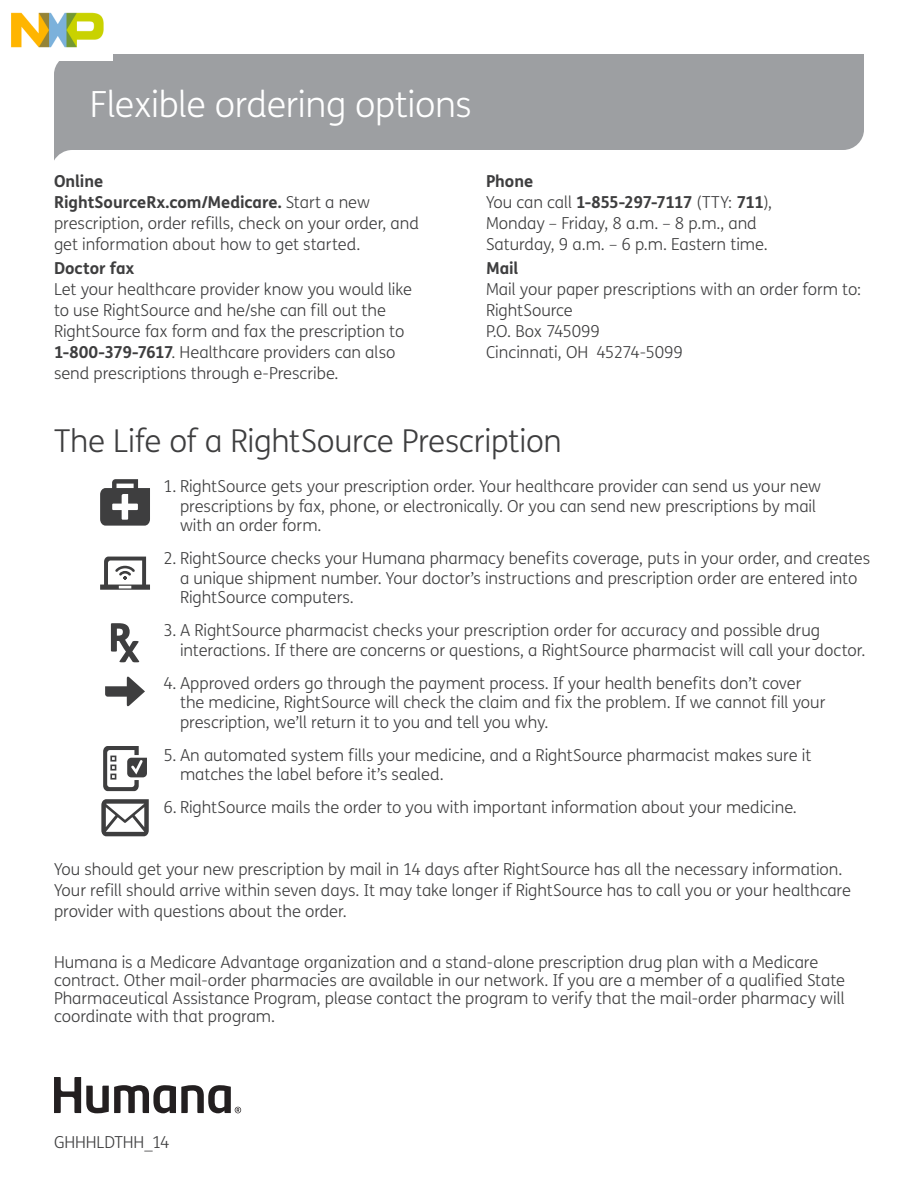
<style>
.page{position:relative;width:918px;height:1188px;background:#fff}
.page>*{position:absolute;margin:0;border:0;box-sizing:border-box;transform-origin:0 0}
.t1{font:300 36px "FS Humana";letter-spacing:-.015em;color:#fff}
.t2{font:300 31.5px "FS Humana";letter-spacing:-.01em;color:#3e3e3f}
.t3{font:300 16.5px/21px "FS Humana";letter-spacing:-.005em;color:#3e3e3f}
.t4{font:700 16.5px "FS Humana";color:#3e3e3f}
.s1{font-weight:700}
</style>
<div class="page">
<svg style="left:54px;top:1077px;width:187px;height:36px"></svg>
<svg style="left:100px;top:479px;width:50px;height:47px"></svg>
<svg style="left:100px;top:557px;width:50px;height:33px"></svg>
<svg style="left:111px;top:623px;width:28px;height:39px"></svg>
<svg style="left:103px;top:746px;width:44px;height:45px"></svg>
<svg style="left:101px;top:799px;width:48px;height:37px"></svg>
<svg style="left:105px;top:676px;width:40px;height:31px"></svg>
<svg style="left:54px;top:54px;width:810px;height:107px;background:#a7a9ab"></svg>
<img style="left:11px;top:12px;width:101px;height:48px">
<h1 class="t1" style="left:90px;top:80px;width:383px">Flexible ordering options</h1>
<p class="t3" style="left:54px;top:170px;width:366px"><span class="s1">Online<br>RightSourceRx.com/Medicare.</span> Start a new prescription, order refills, check on your order, and get information about how to get started.</p>
<p class="t4" style="left:54px;top:256px;width:82px">Doctor fax</p>
<p class="t3" style="left:54px;top:278px;width:359px">Let your healthcare provider know you would like to use RightSource and he/she can fill out the RightSource fax form and fax the prescription to <span class="s1">1-800-379-7617</span>. Healthcare providers can also send prescriptions through e-Prescribe.</p>
<p class="t3" style="left:486px;top:170px;width:288px"><span class="s1">Phone<br></span>You can call <span class="s1">1-855-297-7117</span> (TTY: <span class="s1">711</span>),<br>Monday – Friday, 8 a.m. – 8 p.m., and<br>Saturday, 9 a.m. – 6 p.m. Eastern time.</p>
<p class="t4" style="left:486px;top:256px;width:34px">Mail</p>
<p class="t3" style="left:486px;top:279px;width:377px">Mail your paper prescriptions with an order form to:<br>RightSource<br>P.O. Box 745099<br>Cincinnati, OH 45274-5099</p>
<h2 class="t2" style="left:54px;top:420px;width:509px">The Life of a RightSource Prescription</h2>
<p class="t3" style="left:180px;top:476px;width:643px;line-height:19.5px;text-indent:-16px">1. RightSource gets your prescription order. Your healthcare provider can send us your new prescriptions by fax, phone, or electronically. Or you can send new prescriptions by mail with an order form.</p>
<p class="t3" style="left:180px;top:548px;width:692px;line-height:19.5px;text-indent:-16px">2. RightSource checks your Humana pharmacy benefits coverage, puts in your order, and creates a unique shipment number. Your doctor’s instructions and prescription order are entered into<br>RightSource computers.</p>
<p class="t3" style="left:180px;top:620px;width:687px;line-height:19.5px;text-indent:-16px">3. A RightSource pharmacist checks your prescription order for accuracy and possible drug interactions. If there are concerns or questions, a RightSource pharmacist will call your doctor.</p>
<p class="t3" style="left:180px;top:673px;width:647px;line-height:19.5px;text-indent:-16px">4. Approved orders go through the payment process. If your health benefits don’t cover the medicine, RightSource will check the claim and fix the problem. If we cannot fill your prescription, we’ll return it to you and tell you why.</p>
<p class="t3" style="left:180px;top:745px;width:633px;line-height:19.5px;text-indent:-16px">5. An automated system fills your medicine, and a RightSource pharmacist makes sure it matches the label before it’s sealed.</p>
<p class="t3" style="left:164px;top:796px;width:635px">6. RightSource mails the order to you with important information about your medicine.</p>
<p class="t3" style="left:54px;top:858px;width:799px">You should get your new prescription by mail in 14 days after RightSource has all the necessary information.<br>Your refill should arrive within seven days. It may take longer if RightSource has to call you or your healthcare provider with questions about the order.</p>
<p class="t3" style="left:54px;top:953px;width:793px;line-height:18px">Humana is a Medicare Advantage organization and a stand-alone prescription drug plan with a Medicare contract. Other mail-order pharmacies are available in our network. If you are a member of a qualified State Pharmaceutical Assistance Program, please contact the program to verify that the mail-order pharmacy will coordinate with that program.</p>
<p class="t3" style="left:54px;top:1131px;width:117px">GHHHLDTHH_14</p>
</div>
